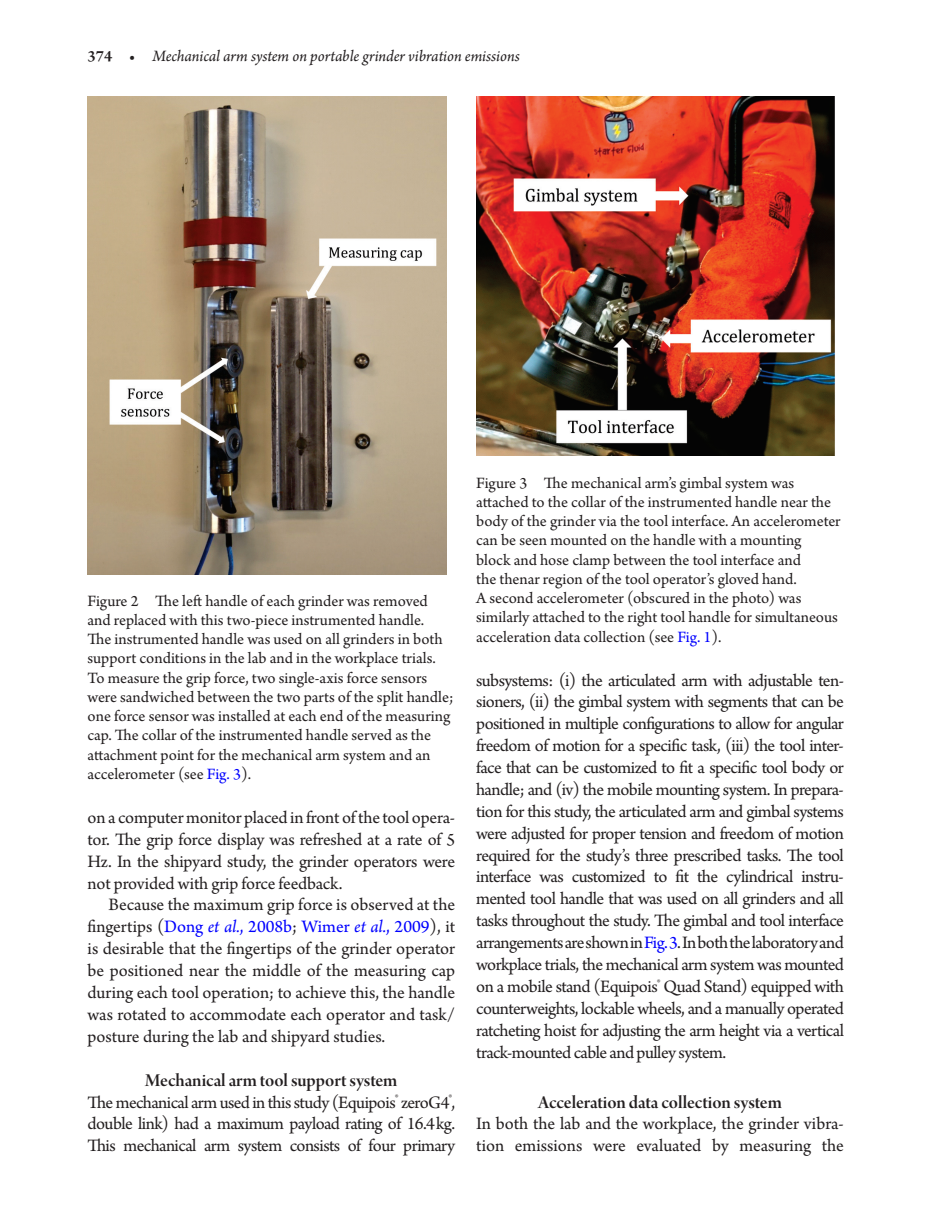
<style>
.page{position:relative;width:938px;height:1221px;background:#fff}
.page>*{position:absolute;margin:0;border:0;box-sizing:border-box;transform-origin:0 0}
.t1{font:19.25px "Arno Pro Smbd Display";letter-spacing:-.005em;color:#231f20}
.t2{font:18.38px/21.9px "Arno Pro";letter-spacing:-.01em;color:#231f20;text-align:justify}
.t3{font:16.62px/19.2px "Arno Pro";color:#231f20}
.t4{font:italic 16.62px "Arno Pro";letter-spacing:-.005em;color:#231f20}
.s1{font-weight:600;font-style:normal}
.s2{color:#00f}
.s3{font-style:italic;color:#00f}
</style>
<div class="page">
<img style="left:88px;top:97px;width:359px;height:477px">
<img style="left:476px;top:97px;width:359px;height:359px">
<p class="t4" style="left:88px;top:46px;width:433px"><span class="s1">374 •</span> Mechanical arm system on portable grinder vibration emissions</p>
<p class="t3" style="left:88px;top:592px;width:367px">Figure 2 The left handle of each grinder was removed and replaced with this two-piece instrumented handle.<br>The instrumented handle was used on all grinders in both support conditions in the lab and in the workplace trials.<br>To measure the grip force, two single-axis force sensors were sandwiched between the two parts of the split handle; one force sensor was installed at each end of the measuring cap. The collar of the instrumented handle served as the attachment point for the mechanical arm system and an accelerometer (see <span class="s2">Fig. 3</span>).</p>
<p class="t2" style="left:88px;top:807px;width:369px">on a computer monitor placed in front of the tool opera&shy;tor. The grip force display was refreshed at a rate of 5<br>Hz. In the shipyard study, the grinder operators were not provided with grip force feedback.</p>
<p class="t2" style="left:87px;top:894px;width:369px;text-indent:21px">Because the maximum grip force is observed at the fingertips (<span class="s2">Dong</span> <span class="s3">et al.</span><span class="s2">, 2008b</span>; <span class="s2">Wimer</span> <span class="s3">et al.</span><span class="s2">, 2009</span>), it is desirable that the fingertips of the grinder operator be positioned near the middle of the measuring cap during each tool operation; to achieve this, the handle was rotated to accommodate each operator and task/ posture during the lab and shipyard studies.</p>
<p class="t1" style="left:145px;top:1069px;width:254px">Mechanical arm tool support system</p>
<p class="t2" style="left:88px;top:1091px;width:369px">The mechanical arm used in this study (Equipois<sup>®</sup> zeroG4<sup>®</sup>, double link) had a maximum payload rating of 16.4kg.<br>This mechanical arm system consists of four primary</p>
<p class="t3" style="left:476px;top:473px;width:366px">Figure 3 The mechanical arm’s gimbal system was attached to the collar of the instrumented handle near the body of the grinder via the tool interface. An accelerometer can be seen mounted on the handle with a mounting<br>block and hose clamp between the tool interface and<br>the thenar region of the tool operator’s gloved hand.<br>A second accelerometer (obscured in the photo) was similarly attached to the right tool handle for simultaneous acceleration data collection (see <span class="s2">Fig. 1</span>).</p>
<p class="t2" style="left:476px;top:670px;width:369px">subsystems: (i) the articulated arm with adjustable ten&shy;sioners, (ii) the gimbal system with segments that can be positioned in multiple configurations to allow for angular freedom of motion for a specific task, (iii) the tool inter&shy;face that can be customized to fit a specific tool body or handle; and (iv) the mobile mounting system. In prepara&shy;tion for this study, the articulated arm and gimbal systems were adjusted for proper tension and freedom of motion required for the study’s three prescribed tasks. The tool interface was customized to fit the cylindrical instru&shy;mented tool handle that was used on all grinders and all tasks throughout the study. The gimbal and tool interface arrangements are shown in <span class="s2">Fig. 3</span>. In both the laboratory and workplace trials, the mechanical arm system was mounted on a mobile stand (Equipois<sup>®</sup> Quad Stand) equipped with counterweights, lockable wheels, and a manually operated ratcheting hoist for adjusting the arm height via a vertical track-mounted cable and pulley system.</p>
<p class="t1" style="left:538px;top:1091px;width:245px">Acceleration data collection system</p>
<p class="t2" style="left:476px;top:1113px;width:369px">In both the lab and the workplace, the grinder vibra&shy;tion emissions were evaluated by measuring the</p>
</div>
